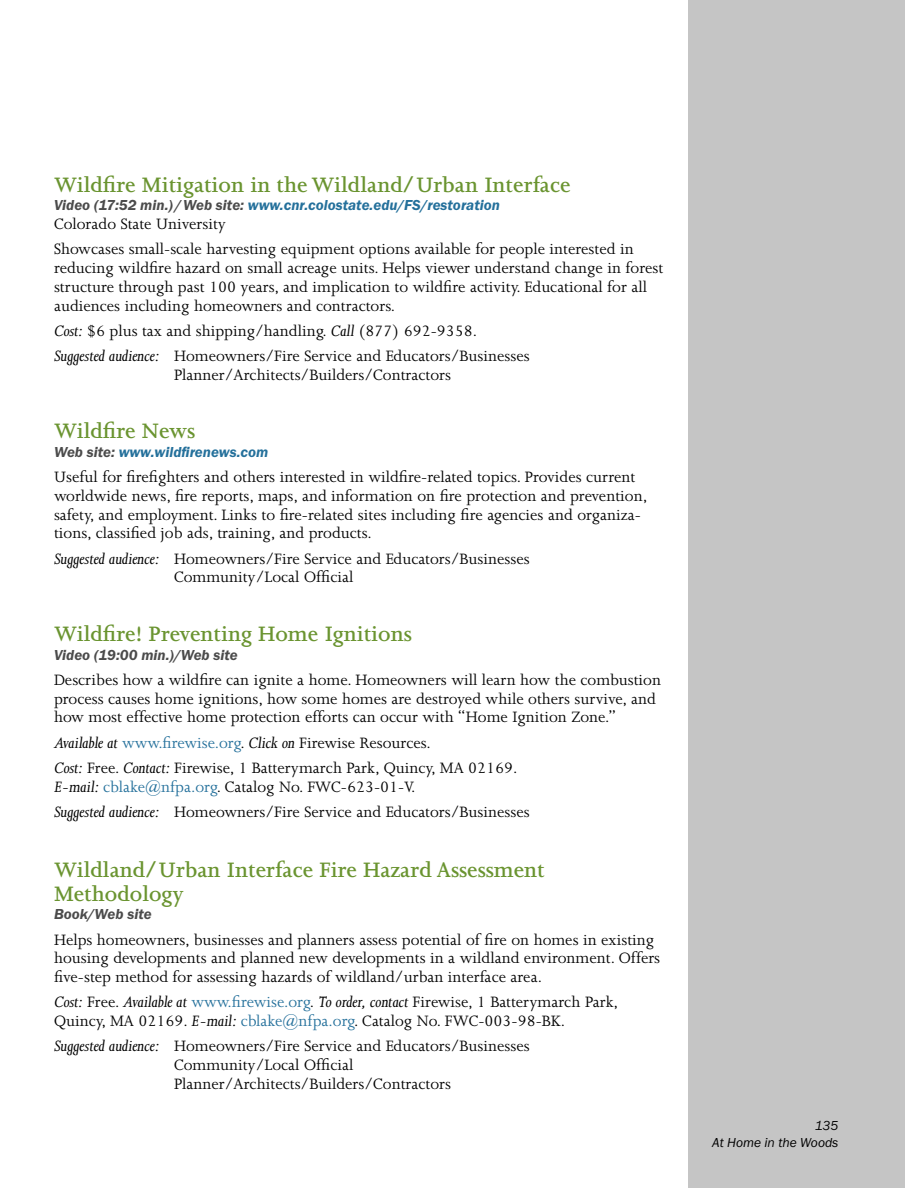
<style>
.page{position:relative;width:905px;height:1188px;background:#fff}
.page>*{position:absolute;margin:0;border:0;box-sizing:border-box;transform-origin:0 0}
.t1{font:600 24px/24px "Joanna";color:#6a9430}
.t2{font:17.25px/18.8px "Joanna";color:#000}
.t3{font:15px "Franklin Got T Dem Ita";color:#24709b}
.t4{font:15px "Franklin Got T Dem Ita";color:#4b4b4b}
.t5{font:13.5px/17.1px "Franklin Got T Boo Ita";color:#000;text-align:right}
.s1{color:#4b4b4b}
.s2{font-style:italic}
.s3{color:#24709b}
</style>
<div class="page">
<div style="left:688px;top:0;width:216px;height:1188px;background:#c5c5c5"></div>
<h1 class="t1" style="left:54px;top:175px;width:518px">Wildfire Mitigation in the Wildland/Urban Interface</h1>
<p class="t3" style="left:54px;top:200px;width:447px"><span class="s1">Video (17:52 min.)/Web site:</span> www.cnr.colostate.edu/FS/restoration</p>
<p class="t2" style="left:54px;top:213px;width:581px;line-height:25.2px">Colorado State University<br>Showcases small-scale harvesting equipment options available for people interested in</p>
<p class="t2" style="left:54px;top:260px;width:610px">reducing wildfire hazard on small acreage units. Helps viewer understand change in forest structure through past 100 years, and implication to wildfire activity. Educational for all audiences including homeowners and contractors.</p>
<p class="t2" style="left:54px;top:320px;width:477px;line-height:25.2px"><span class="s2">Cost:</span> $6 plus tax and shipping/handling. <span class="s2">Call</span> (877) 692-9358.<br><span class="s2">Suggested audience:</span> Homeowners/Fire Service and Educators/Businesses</p>
<p class="t2" style="left:174px;top:367px;width:278px">Planner/Architects/Builders/Contractors</p>
<h1 class="t1" style="left:54px;top:421px;width:142px">Wildfire News</h1>
<p class="t3" style="left:54px;top:447px;width:216px"><span class="s1">Web site:</span> www.wildfirenews.com</p>
<p class="t2" style="left:54px;top:469px;width:595px">Useful for firefighters and others interested in wildfire-related topics. Provides current world wide news, fire reports, maps, and information on fire protection and prevention, safety, and employment. Links to fire-related sites including fire agencies and organiza&shy;tions, classified job ads, training, and products.</p>
<p class="t2" style="left:174px;top:551px;width:357px;text-indent:-120px"><span class="s2">Suggested audience:</span> Homeowners/Fire Service and Educators/Businesses<br>Community/Local Official</p>
<h1 class="t1" style="left:54px;top:624px;width:359px">Wildfire! Preventing Home Ignitions</h1>
<p class="t4" style="left:54px;top:649px;width:185px">Video (19:00 min.)/Web site</p>
<p class="t2" style="left:54px;top:672px;width:608px">Describes how a wildfire can ignite a home. Homeowners will learn how the combustion process causes home ignitions, how some homes are destroyed while others survive, and how most effective home protection efforts can occur with “Home Ignition Zone.”</p>
<p class="t2" style="left:54px;top:731px;width:465px;line-height:25.2px"><span class="s2">Available at</span> <span class="s3">www.firewise.org</span>. <span class="s2">Click on</span> Firewise Resources.<br><span class="s2">Cost:</span> Free. <span class="s2">Contact:</span> Firewise, 1 Batterymarch Park, Quincy, MA 02169.</p>
<p class="t2" style="left:54px;top:775px;width:477px;line-height:25.2px"><span class="s2">E-mail:</span> <span class="s3">cblake@nfpa.org</span>. Catalog No. FWC-623-01-V.<br><span class="s2">Suggested audience:</span> Homeowners/Fire Service and Educators/Businesses</p>
<h1 class="t1" style="left:54px;top:860px;width:492px">Wildland/Urban Interface Fire Hazard Assessment<br>Methodology</h1>
<p class="t4" style="left:54px;top:909px;width:99px">Book/Web site</p>
<p class="t2" style="left:54px;top:932px;width:607px">Helps homeowners, businesses and planners assess potential of fire on homes in existing housing developments and planned new developments in a wildland environment. Offers five-step method for assessing hazards of wildland/urban interface area.</p>
<p class="t2" style="left:54px;top:994px;width:566px"><span class="s2">Cost:</span> Free. <span class="s2">Available at</span> <span class="s3">www.firewise.org</span>. <span class="s2">To order, contact</span> Firewise, 1 Batterymarch Park,<br>Quincy, MA 02169. <span class="s2">E-mail:</span> <span class="s3">cblake@nfpa.org</span>. Catalog No. FWC-003-98-BK.</p>
<p class="t2" style="left:174px;top:1038px;width:357px;text-indent:-120px"><span class="s2">Suggested audience:</span> Homeowners/Fire Service and Educators/Businesses<br>Community/Local Official<br>Planner/Architects/Builders/Contractors</p>
<p class="t5" style="left:712px;top:1118px;width:128px">135<br>At Home in the Woods</p>
</div>
